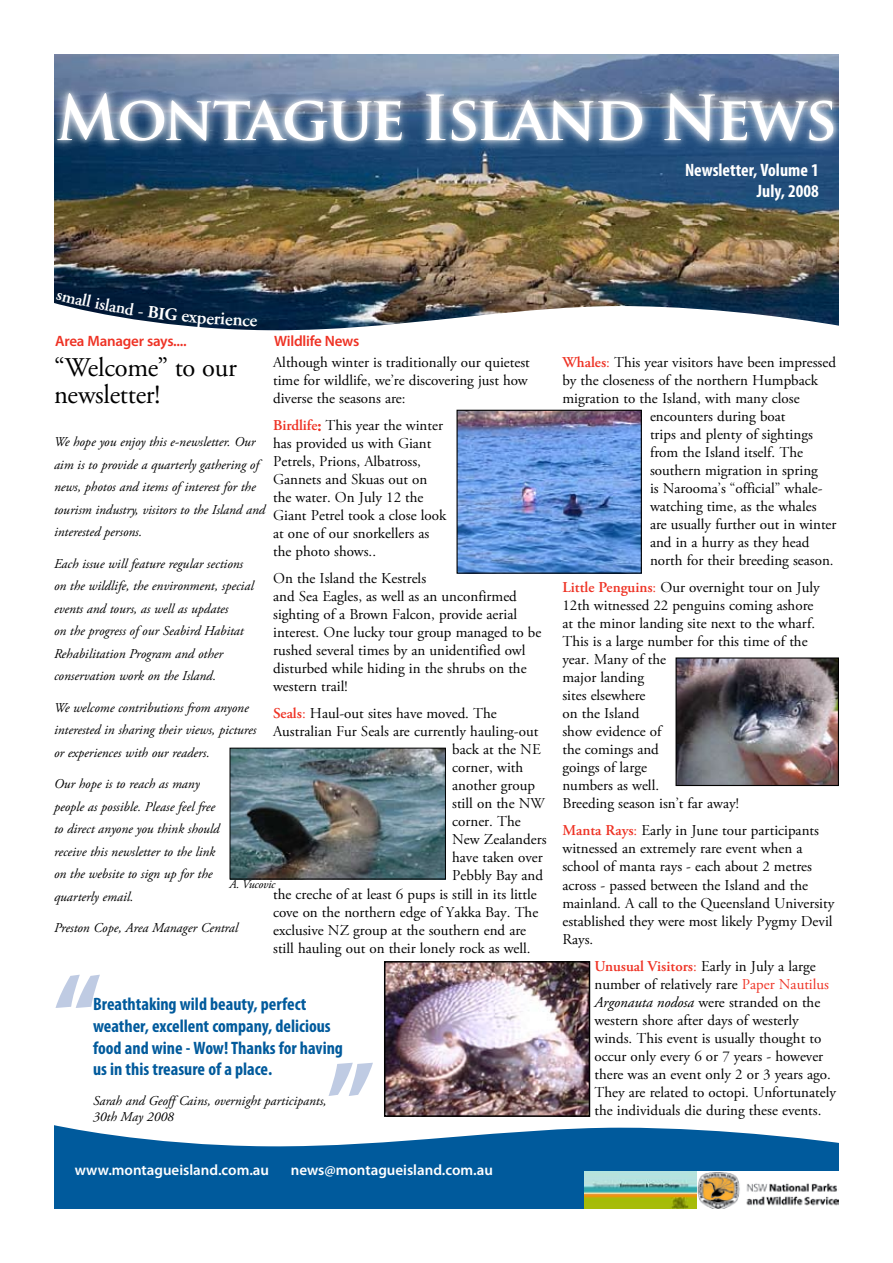
<style>
.page{position:relative;width:893px;height:1263px;background:#fff}
.page>*{position:absolute;margin:0;border:0;box-sizing:border-box;transform-origin:0 0}
.t1{font:700 60.45px "Trajan Pro";letter-spacing:-.03em;color:#fff}
.t2{font:27px/27px "Adobe Garamond Pro";letter-spacing:-.01em;color:#000}
.t3{font:700 condensed 18px/21.6px "Myriad Pro";color:#005a9c}
.t4{font:700 condensed 18px/21px "Myriad Pro";color:#fff;text-align:right}
.t5{font:15px/18px "Adobe Garamond Pro";color:#000}
.t6{font:600 15px "Myriad Pro";color:#fff}
.t7{font:600 15px "Myriad Pro";letter-spacing:-.015em;color:#ee3224}
.t8{font:italic 13.5px/22.5px "Adobe Garamond Pro";color:#000}
.t9{font:italic 12px "Adobe Garamond Pro";letter-spacing:-.01em;color:#000}
.s1{font-weight:600;color:#ee3224}
.s2{color:#ee3224}
.s3{font-style:italic}
</style>
<div class="page">
<img style="left:677px;top:659px;width:160px;height:125px">
<div style="left:675px;top:657px;width:164px;height:129px;border:1px solid #000"></div>
<img style="left:54px;top:54px;width:785px;height:276px">
<img style="left:458px;top:412px;width:182px;height:160px">
<div style="left:456px;top:410px;width:186px;height:164px;border:1px solid #000"></div>
<svg style="left:54px;top:1125px;width:785px;height:84px;fill:#005a9c"></svg>
<img style="left:584px;top:1171px;width:255px;height:38px">
<img style="left:232px;top:750px;width:212px;height:127px">
<div style="left:230px;top:748px;width:216px;height:131px;border:1px solid #000"></div>
<svg style="left:329px;top:1063px;width:44px;height:33px"></svg>
<svg style="left:56px;top:975px;width:44px;height:33px"></svg>
<div style="left:43px;top:78px;width:797px;height:72px;background:#fff;opacity:.86"></div>
<div style="left:45px;top:81px;width:797px;height:69px;background:#fff;opacity:.75"></div>
<img style="left:387px;top:964px;width:200px;height:150px">
<div style="left:384px;top:961px;width:206px;height:156px;border:2px solid #000"></div>
<svg style="left:56px;top:292px;width:201px;height:36px"></svg>
<h1 class="t1" style="left:56px;top:80px;width:782px">Montague Island News</h1>
<p class="t4" style="left:685px;top:160px;width:135px">Newsletter, Volume 1<br>July, 2008</p>
<p class="t7" style="left:55px;top:332px;width:133px">Area Manager says....</p>
<p class="t7" style="left:274px;top:332px;width:87px">Wildlife News</p>
<h2 class="t2" style="left:54px;top:355px;width:184px">“Welcome” to our newsletter!</h2>
<p class="t5" style="left:273px;top:354px;width:258px">Although winter is traditionally our quietest time for wildlife, we’re discovering just how diverse the seasons are:</p>
<p class="t5" style="left:273px;top:417px;width:175px"><span class="s1">Birdlife</span><span class="s2">:</span> This year the winter has provided us with Giant<br>Petrels, Prions, Albatross,<br>Gannets and Skuas out on the water. On July 12 the<br>Giant Petrel took a close look at one of our snorkellers as the photo shows..</p>
<p class="t5" style="left:273px;top:570px;width:270px">On the Island the Kestrels<br>and Sea Eagles, as well as an unconfirmed sighting of a Brown Falcon, provide aerial interest. One lucky tour group managed to be rushed several times by an unidentified owl disturbed while hiding in the shrubs on the western trail!</p>
<p class="t5" style="left:273px;top:705px;width:225px"><span class="s1">Seals</span><span class="s2">:</span> Haul-out sites have moved. The</p>
<p class="t5" style="left:273px;top:723px;width:267px">Australian Fur Seals are currently hauling-out</p>
<p class="t5" style="left:452px;top:741px;width:90px">back at the NE</p>
<p class="t5" style="left:452px;top:759px;width:73px">corner, with</p>
<p class="t5" style="left:452px;top:777px;width:84px">another group</p>
<p class="t5" style="left:452px;top:795px;width:94px">still on the NW</p>
<p class="t5" style="left:452px;top:813px;width:70px">corner. The</p>
<p class="t5" style="left:452px;top:831px;width:96px">New Zealanders</p>
<p class="t5" style="left:452px;top:849px;width:92px">have taken over</p>
<p class="t5" style="left:452px;top:867px;width:92px">Pebbly Bay and</p>
<p class="t5" style="left:273px;top:885px;width:265px">the creche of at least 6 pups is still in its little</p>
<p class="t5" style="left:273px;top:903px;width:267px">cove on the northern edge of Yakka Bay. The</p>
<p class="t5" style="left:273px;top:921px;width:255px">exclusive NZ group at the southern end are</p>
<p class="t5" style="left:273px;top:939px;width:259px">still hauling out on their lonely rock as well.</p>
<p class="t8" style="left:54px;top:431px;width:213px">We hope you enjoy this e-newsletter. Our aim is to provide a quarterly gathering of news, photos and items of interest for the tourism industry, visitors to the Island and interested persons.</p>
<p class="t8" style="left:54px;top:552px;width:201px">Each issue will feature regular sections on the wildlife, the environment, special events and tours, as well as updates<br>on the progress of our Seabird Habitat Rehabilitation Program and other conservation work on the Island.</p>
<p class="t8" style="left:54px;top:696px;width:204px">We welcome contributions from anyone interested in sharing their views, pictures or experiences with our readers.</p>
<p class="t8" style="left:54px;top:773px;width:167px">Our hope is to reach as many people as possible. Please feel free to direct anyone you think should receive this newsletter to the link on the website to sign up for the quarterly email.</p>
<p class="t8" style="left:54px;top:917px;width:186px">Preston Cope, Area Manager Central</p>
<p class="t9" style="left:230px;top:877px;width:47px">A. Vucovic</p>
<p class="t3" style="left:93px;top:994px;width:251px">Breathtaking wild beauty, perfect weather, excellent company, delicious food and wine - Wow! Thanks for having us in this treasure of a place.</p>
<p class="t8" style="left:93px;top:1093px;width:235px;line-height:16.2px">Sarah and Geoff Cains, overnight participants,<br>30th May 2008</p>
<p class="t6" style="left:75px;top:1160px;width:196px">www.montagueisland.com.au</p>
<p class="t6" style="left:291px;top:1160px;width:204px">news@montagueisland.com.au</p>
<p class="t5" style="left:562px;top:354px;width:275px"><span class="s1">Whales</span><span class="s2">:</span> This year visitors have been impressed</p>
<p class="t5" style="left:562px;top:372px;width:257px">by the closeness of the northern Humpback</p>
<p class="t5" style="left:562px;top:390px;width:239px">migration to the Island, with many close</p>
<p class="t5" style="left:650px;top:408px;width:137px">encounters during boat</p>
<p class="t5" style="left:650px;top:426px;width:164px">trips and plenty of sightings</p>
<p class="t5" style="left:650px;top:444px;width:155px">from the Island itself. The</p>
<p class="t5" style="left:650px;top:462px;width:169px">southern migration in spring</p>
<p class="t5" style="left:650px;top:480px;width:174px">is Narooma’s “official” whale-</p>
<p class="t5" style="left:650px;top:498px;width:168px">watching time, as the whales</p>
<p class="t5" style="left:650px;top:516px;width:188px">are usually further out in winter</p>
<p class="t5" style="left:650px;top:534px;width:161px">and in a hurry as they head</p>
<p class="t5" style="left:650px;top:552px;width:185px">north for their breeding season.</p>
<p class="t5" style="left:562px;top:579px;width:259px"><span class="s1">Little Penguins</span><span class="s2">:</span> Our overnight tour on July<br>12th witnessed 22 penguins coming ashore at the minor landing site next to the wharf.<br>This is a large number for this time of the year. Many of the<br>major landing<br>sites elsewhere<br>on the Island<br>show evidence of<br>the comings and<br>goings of large<br>numbers as well.<br>Breeding season isn’t far away!</p>
<p class="t5" style="left:562px;top:822px;width:273px"><span class="s1">Manta Rays</span><span class="s2">:</span> Early in June tour participants witnessed an extremely rare event when a school of manta rays - each about 2 metres across - passed between the Island and the mainland. A call to the Queensland University established they were most likely Pygmy Devil Rays.</p>
<p class="t5" style="left:594px;top:957px;width:243px"><span class="s1">Unusual Visitors</span><span class="s2">:</span> Early in July a large number of relatively rare <span class="s2">Paper Nautilus </span><span class="s3">Argonauta nodosa</span> were stranded on the western shore after days of westerly winds. This event is usually thought to occur only every 6 or 7 years - however there was an event only 2 or 3 years ago.<br>They are related to octopi. Unfortunately the individuals die during these events.</p>
</div>
